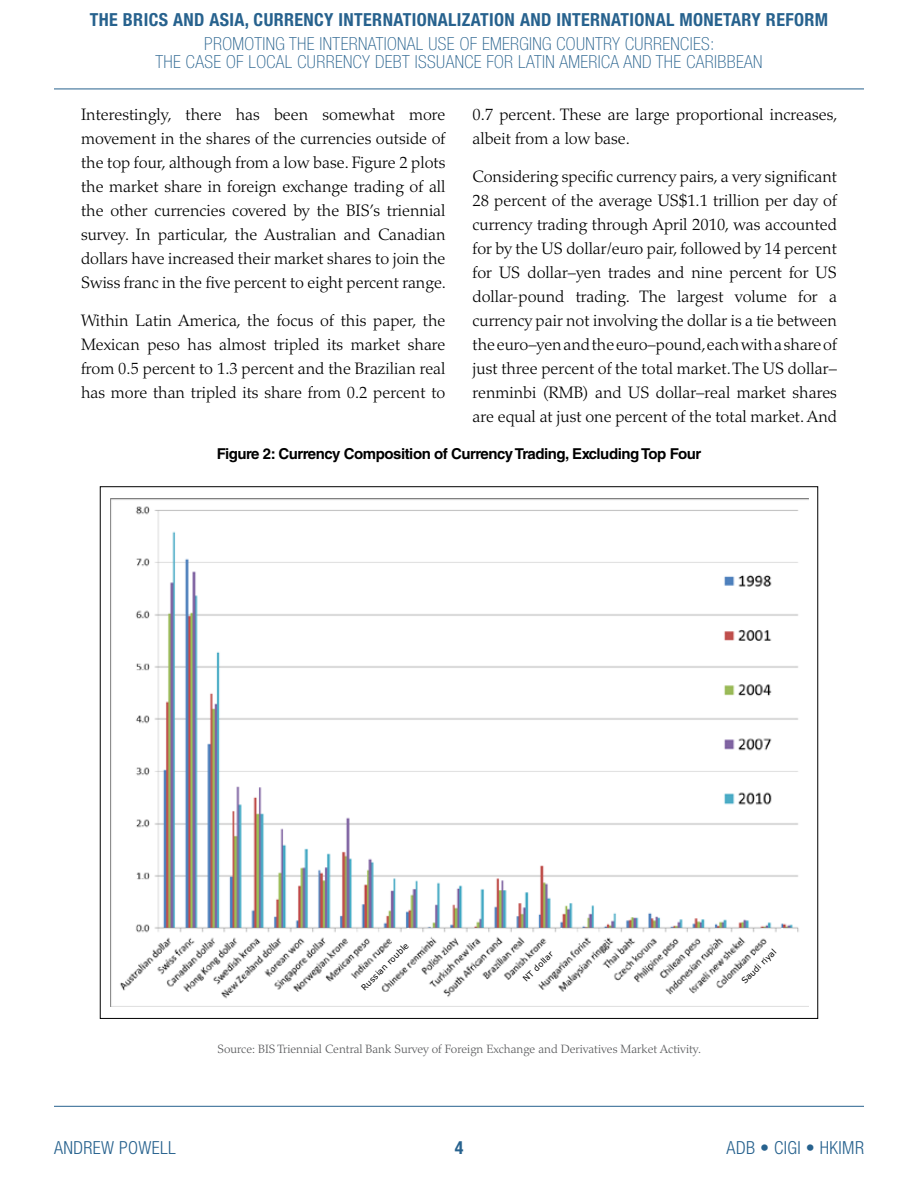
<style>
.page{position:relative;width:918px;height:1188px;background:#fff}
.page>*{position:absolute;margin:0;border:0;box-sizing:border-box;transform-origin:0 0}
.t1{font:100 condensed 18px/18px "Helvetica Neue LT Std";letter-spacing:.02em;color:#27628e;text-align:center}
.t2{font:700 condensed 18px "Helvetica Neue LT Std";letter-spacing:.02em;color:#27628e}
.t3{font:300 condensed 18px "Helvetica Neue LT Std";letter-spacing:.02em;color:#27628e}
.t4{font:300 16.5px/24px "Palatino LT Std";color:#000;text-align:justify}
.t5{font:700 15px "Helvetica LT Std";letter-spacing:-.03em;color:#000}
.t6{font:300 12px "Palatino LT Std";color:#58595b}
.t7{font:8.25px "Verdana";color:#000}
</style>
<div class="page">
<hr style="left:54px;top:89px;width:810px;height:1px;background:#27628e">
<hr style="left:54px;top:1106px;width:270px;height:1px;background:#27628e">
<hr style="left:324px;top:1106px;width:270px;height:1px;background:#27628e">
<hr style="left:594px;top:1106px;width:270px;height:1px;background:#27628e">
<svg style="left:100px;top:486px;width:718px;height:533px"></svg>
<svg style="left:346px;top:928px;width:77px;height:77px"></svg>
<svg style="left:500px;top:928px;width:77px;height:77px"></svg>
<svg style="left:720px;top:928px;width:77px;height:77px"></svg>
<p class="t2" style="left:90px;top:8px;width:727px">THE BRICS AND ASIA, CURRENCY INTERNATIONALIZATION AND INTERNATIONAL MONETARY REFORM</p>
<p class="t1" style="left:156px;top:35px;width:608px">PROMOTING THE INTERNATIONAL USE OF EMERGING COUNTRY CURRENCIES:<br>THE CASE OF LOCAL CURRENCY DEBT ISSUANCE FOR LATIN AMERICA AND THE CARIBBEAN</p>
<p class="t4" style="left:81px;top:103px;width:367px">Interestingly, there has been somewhat more movement in the shares of the currencies outside of the top four, although from a low base. Figure 2 plots the market share in foreign exchange trading of all the other currencies covered by the BIS’s triennial survey. In particular, the Australian and Canadian dollars have increased their market shares to join the Swiss franc in the five percent to eight percent range.</p>
<p class="t4" style="left:81px;top:308px;width:366px">Within Latin America, the focus of this paper, the Mexican peso has almost tripled its market share from 0.5 percent to 1.3 percent and the Brazilian real has more than tripled its share from 0.2 percent to</p>
<p class="t4" style="left:472px;top:103px;width:367px">0.7 percent. These are large proportional increases, albeit from a low base.</p>
<p class="t4" style="left:472px;top:164px;width:366px">Considering specific currency pairs, a very significant 28 percent of the average US$1.1 trillion per day of currency trading through April 2010, was accounted for by the US dollar/euro pair, followed by 14 percent for US dollar–yen trades and nine percent for US dollar-pound trading. The largest volume for a currency pair not involving the dollar is a tie between the euro–yen and the euro–pound, each with a share of just three percent of the total market. The US dollar– renminbi (RMB) and US dollar–real market shares are equal at just one percent of the total market. And</p>
<p class="t5" style="left:217px;top:445px;width:486px">Figure 2: Currency Composition of Currency Trading, Excluding Top Four</p>
<p class="t7" style="left:359px;top:985px;width:65px;rotate:-45deg">Russian rouble</p>
<p class="t7" style="left:520px;top:976px;width:40px;rotate:-45deg">NT dollar</p>
<p class="t7" style="left:739px;top:978px;width:47px;rotate:-45deg">Saudi riyal</p>
<p class="t6" style="left:217px;top:1042px;width:485px">Source: BIS Triennial Central Bank Survey of Foreign Exchange and Derivatives Market Activity.</p>
<p class="t3" style="left:54px;top:1137px;width:123px">ANDREW POWELL</p>
<p class="t2" style="left:455px;top:1137px;width:10px">4</p>
<p class="t3" style="left:727px;top:1137px;width:137px">ADB • CIGI • HKIMR</p>
</div>
